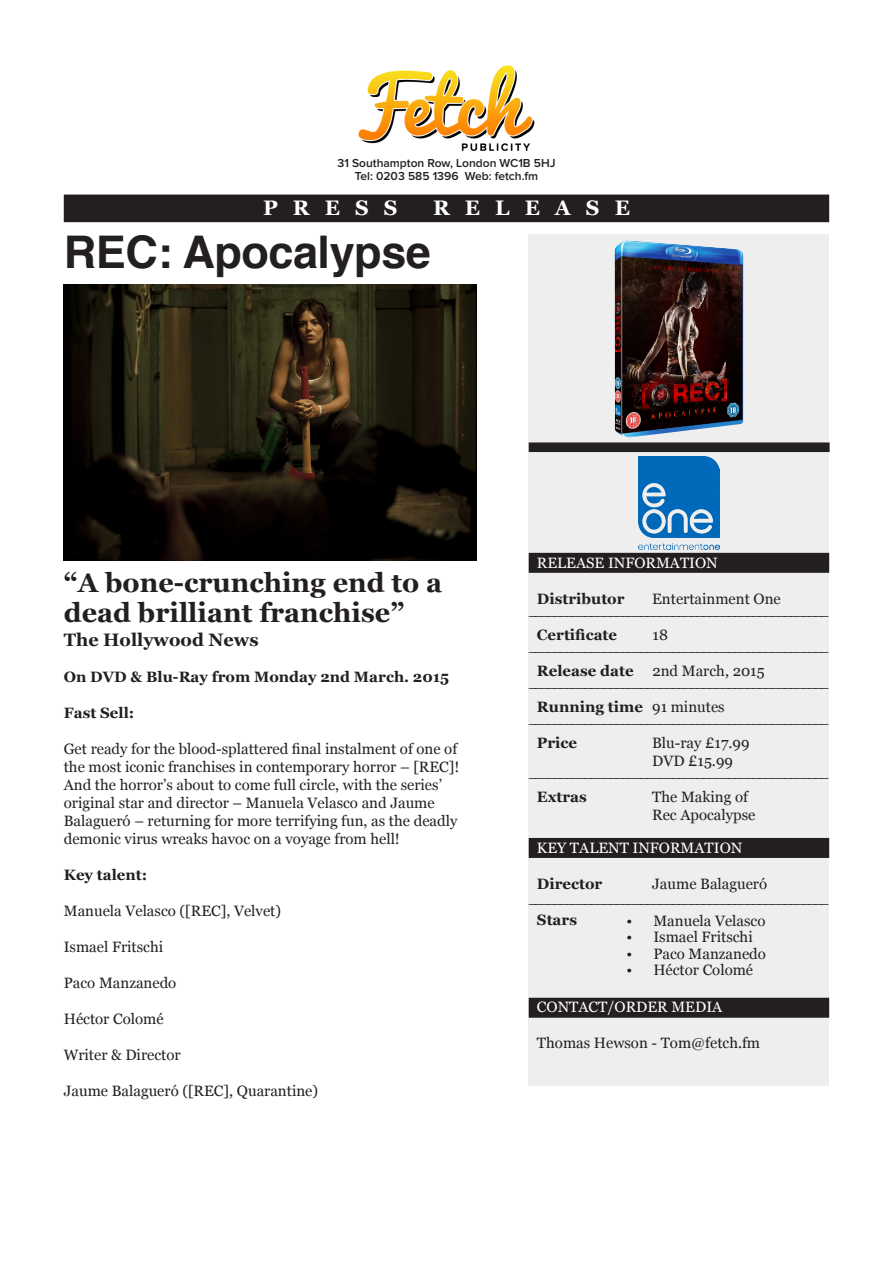
<style>
.page{position:relative;width:893px;height:1263px;background:#fff}
.page>*{position:absolute;margin:0;border:0;box-sizing:border-box;transform-origin:0 0}
.t1{font:700 45px "Helvetica";letter-spacing:-.01em;color:#231f20}
.t2{font:700 27px/30px "Georgia";color:#231f20}
.t3{font:700 21px "Georgia";letter-spacing:.72em;color:#fff}
.t4{font:700 18px "Georgia";color:#231f20}
.t5{font:15px/18px "Georgia";color:#231f20}
.t6{font:15px "Minion Pro";color:#231f20}
.t7{font:700 15px "Georgia";color:#231f20}
.t8{font:15px "Georgia";color:#fff}
.t9{font:600 12px "Proxima Nova";color:#231f20}
.s1{font-weight:700}
.s2{font-weight:400}
</style>
<div class="page">
<div style="left:65px;top:195px;width:763px;height:26px;background:#231f20"></div>
<div style="left:64px;top:195px;width:765px;height:27px;border:2px solid #231f20"></div>
<div style="left:529px;top:234px;width:300px;height:852px;background:#eeeeef"></div>
<div style="left:529px;top:839px;width:299px;height:18px;background:#231f20"></div>
<div style="left:529px;top:838px;width:300px;height:20px;border:2px solid #231f20"></div>
<div style="left:529px;top:443px;width:300px;height:8px;background:#231f20"></div>
<div style="left:529px;top:442px;width:301px;height:10px;border:2px solid #231f20"></div>
<img style="left:358px;top:65px;width:177px;height:87px">
<div style="left:529px;top:554px;width:299px;height:18px;background:#231f20"></div>
<div style="left:529px;top:553px;width:300px;height:20px;border:2px solid #231f20"></div>
<div style="left:529px;top:998px;width:299px;height:19px;background:#231f20"></div>
<div style="left:529px;top:998px;width:300px;height:20px;border:2px solid #231f20"></div>
<img style="left:638px;top:456px;width:81px;height:93px">
<img style="left:615px;top:240px;width:128px;height:197px">
<img style="left:64px;top:285px;width:412px;height:275px">
<p class="t9" style="left:337px;top:157px;width:219px">31 Southampton Row, London WC1B 5HJ</p>
<p class="t9" style="left:355px;top:171px;width:185px">Tel: 0203 585 1396 Web: fetch.fm</p>
<p class="t3" style="left:263px;top:196px;width:136px">PRESS</p>
<p class="t3" style="left:433px;top:196px;width:198px">RELEASE</p>
<p class="t1" style="left:64px;top:215px;width:369px">REC: Apocalypse</p>
<p class="t2" style="left:64px;top:567px;width:380px">“A bone-crunching end to a dead brilliant franchise”</p>
<p class="t4" style="left:64px;top:629px;width:196px">The Hollywood News</p>
<p class="t7" style="left:64px;top:668px;width:387px">On DVD &amp; Blu-Ray from Monday 2nd March. 2015</p>
<p class="t7" style="left:64px;top:704px;width:72px">Fast Sell:</p>
<p class="t5" style="left:64px;top:739px;width:397px">Get ready for the blood-splattered final instalment of one of the most iconic franchises in contemporary horror – [REC]!</p>
<p class="t5" style="left:64px;top:775px;width:395px">And the horror’s about to come full circle, with the series’ original star and director – Manuela Velasco and Jaume Balagueró – returning for more terrifying fun, as the deadly demonic virus wreaks havoc on a voyage from hell!</p>
<p class="t7" style="left:64px;top:866px;width:85px">Key talent:</p>
<p class="t5" style="left:64px;top:901px;width:219px">Manuela Velasco ([REC], Velvet)</p>
<p class="t5" style="left:64px;top:937px;width:101px">Ismael Fritschi</p>
<p class="t5" style="left:64px;top:973px;width:114px">Paco Manzanedo</p>
<p class="t5" style="left:64px;top:1009px;width:101px">Héctor Colomé</p>
<p class="t5" style="left:64px;top:1045px;width:118px">Writer &amp; Director</p>
<p class="t5" style="left:64px;top:1081px;width:256px">Jaume Balagueró ([REC], Quarantine)</p>
<p class="t8" style="left:537px;top:555px;width:182px">RELEASE INFORMATION</p>
<p class="t7" style="left:537px;top:591px;width:89px">Distributor</p>
<p class="t5" style="left:652px;top:590px;width:130px">Entertainment One</p>
<p class="t7" style="left:537px;top:627px;width:82px">Certificate</p>
<p class="t5" style="left:652px;top:626px;width:17px">18</p>
<p class="t5" style="left:537px;top:662px;width:229px"><span class="s1">Release date</span> 2nd March, 2015</p>
<p class="t7" style="left:537px;top:699px;width:189px">Running time <span class="s2">91 minutes</span></p>
<p class="t7" style="left:537px;top:735px;width:42px">Price</p>
<p class="t5" style="left:652px;top:734px;width:99px">Blu-ray £17.99</p>
<p class="t5" style="left:652px;top:752px;width:82px">DVD £15.99</p>
<p class="t7" style="left:537px;top:789px;width:52px">Extras</p>
<p class="t5" style="left:652px;top:788px;width:97px">The Making of</p>
<p class="t5" style="left:652px;top:806px;width:105px">Rec Apocalypse</p>
<p class="t8" style="left:537px;top:840px;width:207px">KEY TALENT INFORMATION</p>
<p class="t7" style="left:537px;top:876px;width:67px">Director</p>
<p class="t5" style="left:652px;top:875px;width:116px">Jaume Balagueró</p>
<p class="t7" style="left:537px;top:912px;width:42px">Stars</p>
<p class="t6" style="left:529px;top:600px;width:302px">________________________________________________</p>
<p class="t6" style="left:529px;top:636px;width:302px">________________________________________________</p>
<p class="t6" style="left:529px;top:672px;width:302px">________________________________________________</p>
<p class="t6" style="left:529px;top:708px;width:302px">________________________________________________</p>
<p class="t6" style="left:529px;top:762px;width:302px">________________________________________________</p>
<p class="t6" style="left:529px;top:888px;width:302px">________________________________________________</p>
<p class="t5" style="left:626px;top:911px;width:141px">• Manuela Velasco</p>
<p class="t5" style="left:626px;top:928px;width:128px">• Ismael Fritschi</p>
<p class="t5" style="left:626px;top:944px;width:141px">• Paco Manzanedo</p>
<p class="t5" style="left:626px;top:961px;width:128px">• Héctor Colomé</p>
<p class="t8" style="left:537px;top:999px;width:187px">CONTACT/ORDER MEDIA</p>
<p class="t5" style="left:537px;top:1034px;width:225px">Thomas Hewson - Tom@fetch.fm</p>
</div>
